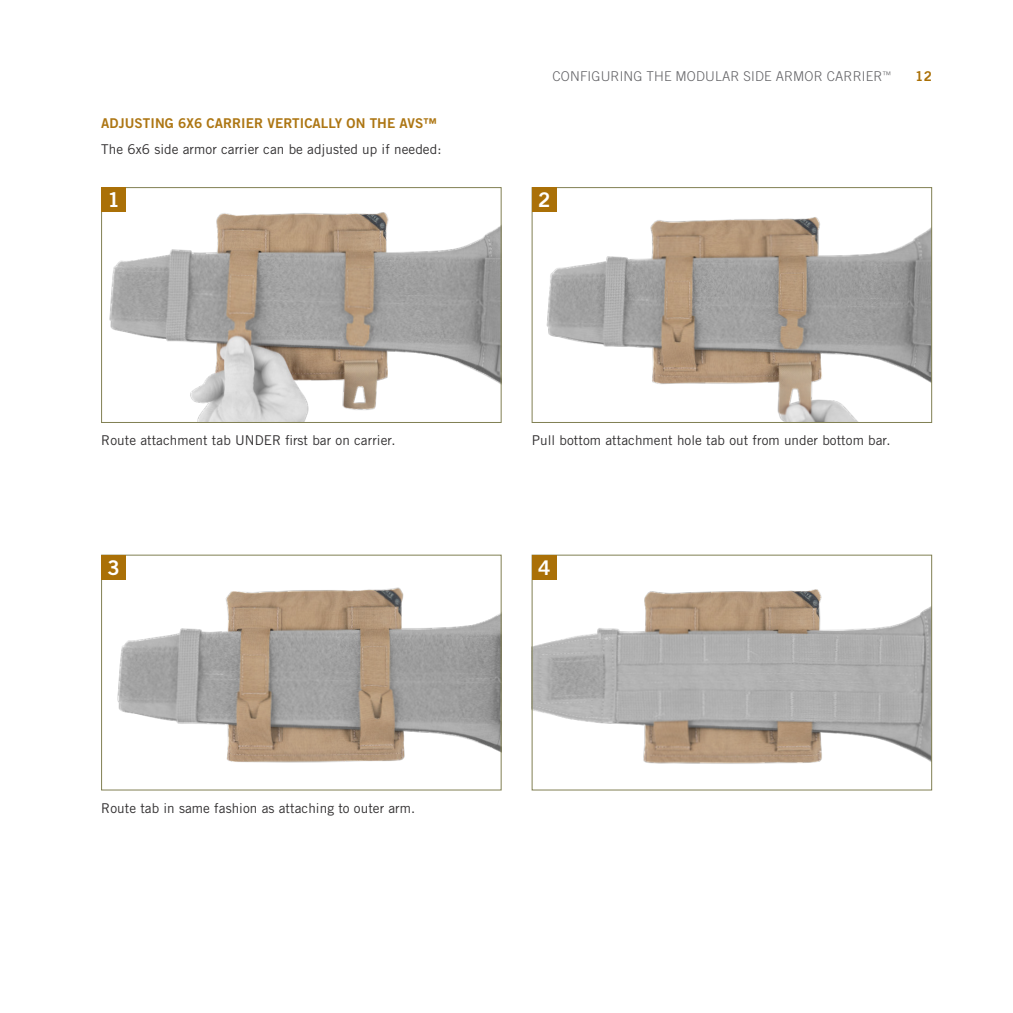
<style>
.page{position:relative;width:1013px;height:1013px;background:#fff}
.page>*{position:absolute;margin:0;border:0;box-sizing:border-box;transform-origin:0 0}
.Section_Title{font:20.25px "Trade Gothic LT Std Bd 2";color:#fff}
.Section_Title-2{font:13.5px "Trade Gothic LT Std";letter-spacing:.005em;color:#312f30}
.t1{font:300 13.5px "Trade Gothic LT Std";letter-spacing:.01em;color:#636366}
.Section_Title-3{font:13.5px "Trade Gothic LT Std Bd 2";letter-spacing:.005em;color:#ad7613}
.t2{font:13.5px "Trade Gothic LT Std Bd 2";color:#aa7007}
</style>
<div class="page">
<img style="left:109px;top:212px;width:390px;height:209px">
<div style="left:101px;top:187px;width:400px;height:236px;border:1px solid #818053"></div>
<img style="left:546px;top:189px;width:384px;height:232px">
<div style="left:532px;top:187px;width:400px;height:236px;border:1px solid #818053"></div>
<img style="left:103px;top:579px;width:396px;height:184px">
<div style="left:101px;top:555px;width:400px;height:235px;border:1px solid #818053"></div>
<div style="left:101px;top:187px;width:25px;height:25px;background:#aa7007"></div>
<div style="left:532px;top:187px;width:24px;height:25px;background:#aa7007"></div>
<img style="left:534px;top:557px;width:396px;height:207px">
<div style="left:532px;top:555px;width:24px;height:24px;background:#aa7007"></div>
<div style="left:101px;top:555px;width:25px;height:24px;background:#aa7007"></div>
<p class="Section_Title-3" style="left:101px;top:115px;width:337px">ADJUSTING 6X6 CARRIER VERTICALLY ON THE AVS™</p>
<p class="Section_Title-2" style="left:101px;top:141px;width:342px">The 6x6 side armor carrier can be adjusted up if needed:</p>
<p class="t1" style="left:552px;top:68px;width:340px">CONFIGURING THE MODULAR SIDE ARMOR CARRIER<sup>™</sup></p>
<p class="t2" style="left:915px;top:68px;width:18px">12</p>
<p class="Section_Title" style="left:107px;top:187px;width:14px">1</p>
<p class="Section_Title" style="left:538px;top:187px;width:14px">2</p>
<p class="Section_Title-2" style="left:101px;top:432px;width:296px">Route attachment tab UNDER first bar on carrier.</p>
<p class="Section_Title-2" style="left:532px;top:432px;width:360px">Pull bottom attachment hole tab out from under bottom bar.</p>
<p class="Section_Title" style="left:107px;top:554px;width:14px">3</p>
<p class="Section_Title" style="left:538px;top:554px;width:14px">4</p>
<p class="Section_Title-2" style="left:101px;top:800px;width:315px">Route tab in same fashion as attaching to outer arm.</p>
</div>
